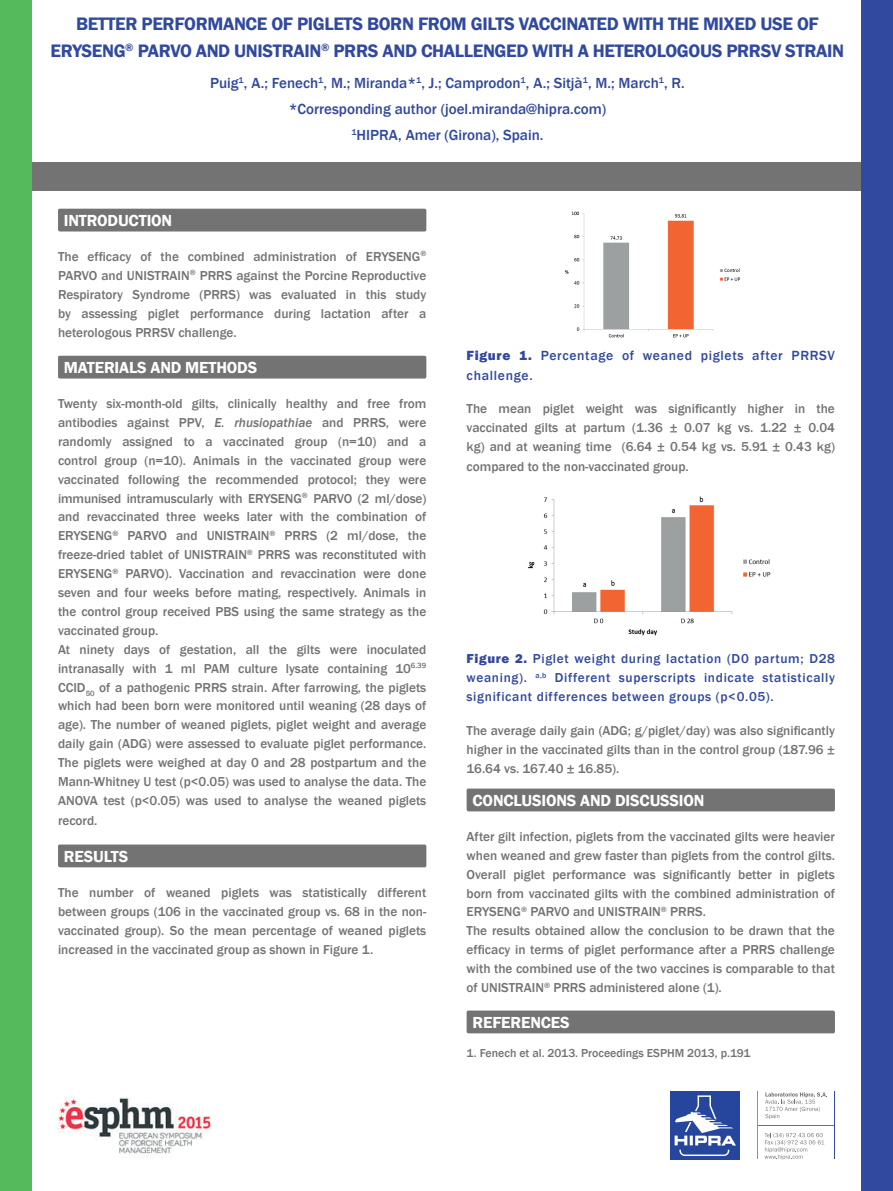
<style>
.page{position:relative;width:893px;height:1191px;background:#fff}
.page>*{position:absolute;margin:0;border:0;box-sizing:border-box;transform-origin:0 0}
.t1{font:600 18.55px/26.2px "Franklin Gothic";letter-spacing:-.02em;color:#31499e;text-align:center}
.t2{font:600 16.45px "Franklin Gothic";letter-spacing:-.01em;color:#fff}
.t3{font:500 15.05px "Franklin Gothic";color:#31499e}
.Estilo_de_párrafo_1{font:500 13.65px/19.2px "Franklin Gothic";letter-spacing:.05em;color:#31499e}
.Estilo_de_párrafo_1-2{font:500 13.3px/18.9px "Franklin Gothic";color:#737373;text-align:justify}
.Estilo_de_párrafo_1-3{font:500 13.3px/18.9px "Franklin Gothic";letter-spacing:.05em;color:#31499e;text-align:justify}
.Estilo_de_párrafo_1-4{font:500 11.9px "Franklin Gothic";color:#737373}
.s1{font-style:italic}
.s2{font-weight:800}
</style>
<div class="page">
<div style="left:15px;top:162px;width:864px;height:29px;background:#737373"></div>
<div style="left:0;top:0;width:31px;height:1190px;background:#55ba5c"></div>
<div style="left:862px;top:0;width:31px;height:1190px;background:#31499e"></div>
<div style="left:58px;top:209px;width:368px;height:22px;background:#737373"></div>
<div style="left:58px;top:356px;width:368px;height:22px;background:#737373"></div>
<div style="left:58px;top:844px;width:368px;height:23px;background:#737373"></div>
<img style="left:565px;top:211px;width:176px;height:127px">
<img style="left:527px;top:496px;width:244px;height:140px">
<div style="left:467px;top:788px;width:368px;height:23px;background:#737373"></div>
<div style="left:467px;top:1010px;width:368px;height:23px;background:#737373"></div>
<hr style="left:757px;top:1124px;width:77px;height:1px;background:#737373">
<hr style="left:757px;top:1091px;width:1px;height:68px;background:#55ba5c">
<svg style="left:764px;top:1133px;width:60px;height:26px"></svg>
<svg style="left:765px;top:1092px;width:62px;height:27px"></svg>
<hr style="left:834px;top:1091px;width:1px;height:68px;background:#31499e">
<img style="left:670px;top:1091px;width:69px;height:68px">
<img style="left:58px;top:1097px;width:153px;height:57px">
<p class="t1" style="left:51px;top:11px;width:795px">BETTER PERFORMANCE OF PIGLETS BORN FROM GILTS VACCINATED WITH THE MIXED USE OF<br>ERYSENG<sup>®</sup> PARVO AND UNISTRAIN<sup>®</sup> PRRS AND CHALLENGED WITH A HETEROLOGOUS PRRSV STRAIN</p>
<p class="t3" style="left:210px;top:73px;width:476px">Puig<sup>1</sup>, A.; Fenech<sup>1</sup>, M.; Miranda*<sup>1</sup>, J.; Camprodon<sup>1</sup>, A.; Sitjà<sup>1</sup>, M.; March<sup>1</sup>, R.</p>
<p class="t3" style="left:289px;top:99px;width:319px">*Corresponding author (joel.miranda@hipra.com)</p>
<p class="t3" style="left:351px;top:126px;width:194px"><sup>1</sup>HIPRA, Amer (Girona), Spain.</p>
<p class="t2" style="left:64px;top:210px;width:110px">INTRODUCTION</p>
<p class="Estilo_de_párrafo_1-2" style="left:58px;top:247px;width:370px">The efficacy of the combined administration of ERYSENG<sup>® </sup>PARVO and UNISTRAIN<sup>®</sup> PRRS against the Porcine Reproductive Respiratory Syndrome (PRRS) was evaluated in this study by assessing piglet performance during lactation after a heterologous PRRSV challenge.</p>
<p class="t2" style="left:64px;top:357px;width:195px">MATERIALS AND METHODS</p>
<p class="Estilo_de_párrafo_1-2" style="left:58px;top:394px;width:370px">Twenty six-month-old gilts, clinically healthy and free from antibodies against PPV, <span class="s1">E. rhusiopathiae</span> and PRRS, were randomly assigned to a vaccinated group (n=10) and a control group (n=10). Animals in the vaccinated group were vaccinated following the recommended protocol; they were immunised intramuscularly with ERYSENG<sup>®</sup> PARVO (2 ml/dose) and revaccinated three weeks later with the combination of ERYSENG<sup>®</sup> PARVO and UNISTRAIN<sup>®</sup> PRRS (2 ml/dose, the freeze-dried tablet of UNISTRAIN<sup>®</sup> PRRS was reconstituted with ERYSENG<sup>®</sup> PARVO). Vaccination and revaccination were done seven and four weeks before mating, respectively. Animals in the control group received PBS using the same strategy as the vaccinated group.</p>
<p class="Estilo_de_párrafo_1-2" style="left:58px;top:640px;width:370px;line-height:19px">At ninety days of gestation, all the gilts were inoculated intranasally with 1 ml PAM culture lysate containing 10<sup>6.39<br></sup>CCID<sub>50</sub> of a pathogenic PRRS strain. After farrowing, the piglets which had been born were monitored until weaning (28 days of age). The number of weaned piglets, piglet weight and average daily gain (ADG) were assessed to evaluate piglet performance.<br>The piglets were weighed at day 0 and 28 postpartum and the Mann-Whitney U test (p&lt;0.05) was used to analyse the data. The ANOVA test (p&lt;0.05) was used to analyse the weaned piglets record.</p>
<p class="t2" style="left:64px;top:846px;width:66px">RESULTS</p>
<p class="Estilo_de_párrafo_1-2" style="left:58px;top:883px;width:370px;line-height:19px">The number of weaned piglets was statistically different between groups (106 in the vaccinated group vs. 68 in the non&shy;vaccinated group). So the mean percentage of weaned piglets increased in the vaccinated group as shown in Figure 1.</p>
<p class="Estilo_de_párrafo_1" style="left:467px;top:346px;width:370px"><span class="s2">Figure 1.</span> Percentage of weaned piglets after PRRSV challenge.</p>
<p class="Estilo_de_párrafo_1-2" style="left:467px;top:399px;width:370px;line-height:19.2px">The mean piglet weight was significantly higher in the vaccinated gilts at partum (1.36 ± 0.07 kg vs. 1.22 ± 0.04 kg) and at weaning time (6.64 ± 0.54 kg vs. 5.91 ± 0.43 kg) compared to the non-vaccinated group.</p>
<p class="Estilo_de_párrafo_1-3" style="left:467px;top:649px;width:370px"><span class="s2">Figure 2.</span> Piglet weight during lactation (D0 partum; D28 weaning). <sup>a,b</sup> Different superscripts indicate statistically significant differences between groups (p&lt;0.05).</p>
<p class="Estilo_de_párrafo_1-2" style="left:467px;top:721px;width:370px">The average daily gain (ADG; g/piglet/day) was also significantly higher in the vaccinated gilts than in the control group (187.96 ± 16.64 vs. 167.40 ± 16.85).</p>
<p class="t2" style="left:472px;top:790px;width:234px">CONCLUSIONS AND DISCUSSION</p>
<p class="Estilo_de_párrafo_1-2" style="left:467px;top:827px;width:370px">After gilt infection, piglets from the vaccinated gilts were heavier when weaned and grew faster than piglets from the control gilts.<br>Overall piglet performance was significantly better in piglets born from vaccinated gilts with the combined administration of ERYSENG<sup>®</sup> PARVO and UNISTRAIN<sup>®</sup> PRRS.</p>
<p class="Estilo_de_párrafo_1-2" style="left:467px;top:921px;width:370px">The results obtained allow the conclusion to be drawn that the efficacy in terms of piglet performance after a PRRS challenge with the combined use of the two vaccines is comparable to that of UNISTRAIN<sup>®</sup> PRRS administered alone (1).</p>
<p class="t2" style="left:472px;top:1012px;width:99px">REFERENCES</p>
<p class="Estilo_de_párrafo_1-4" style="left:467px;top:1045px;width:285px">1. Fenech et al. 2013. Proceedings ESPHM 2013, p.191</p>
</div>
